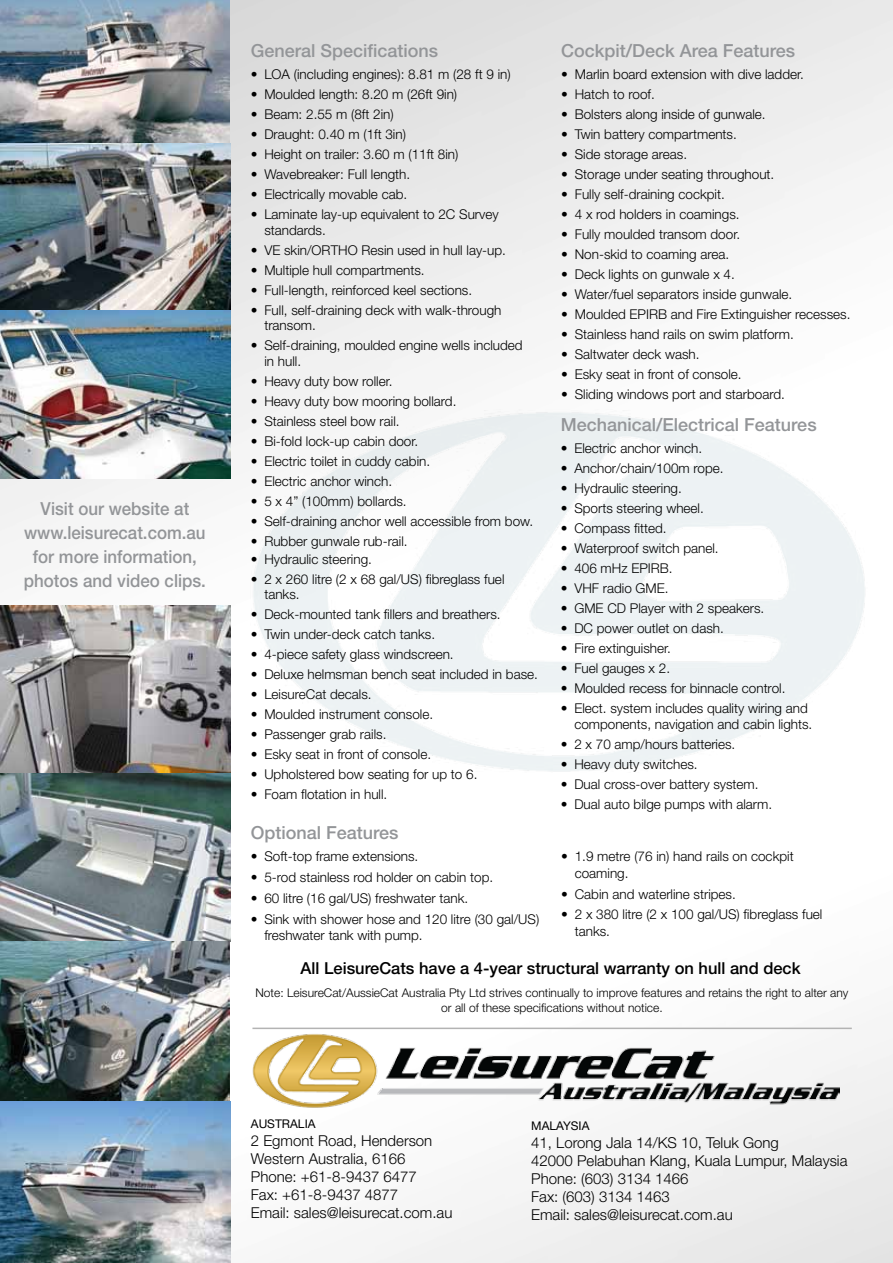
<style>
.page{position:relative;width:893px;height:1263px;background:#fff}
.page>*{position:absolute;margin:0;border:0;box-sizing:border-box;transform-origin:0 0}
.t1{font:500 18px "Helvetica Neue";color:#939598}
.t2{font:500 18px/24px "Helvetica Neue";color:#939598;text-align:center;scale:.94 1}
.t3{font:500 16.5px "Helvetica Neue";color:#000}
.t4{font:300 15px/18px "Helvetica Neue";color:#000}
.t5{font:300 13.5px/15.8px "Helvetica Neue";color:#000}
.t6{font:300 12px/14.4px "Helvetica Neue";color:#000;text-align:center}
.t7{font:12px "Helvetica Neue";color:#000}
</style>
<div class="page">
<img style="left:0;top:0;width:893px;height:1263px">
<img style="left:251px;top:410px;width:617px;height:364px">
<hr style="left:252px;top:1027px;width:600px;height:2px;background:#b3b3b3">
<img style="left:251px;top:1031px;width:589px;height:79px">
<img style="left:0;top:0;width:230px;height:478px">
<img style="left:0;top:606px;width:230px;height:495px">
<img style="left:0;top:1101px;width:230px;height:162px">
<h1 class="t2" style="left:24px;top:496px;width:195px">Visit our website at www.leisurecat.com.au for more information, photos and video clips.</h1>
<h1 class="t1" style="left:251px;top:39px;width:189px">General Specifications</h1>
<p class="t5" style="left:251px;top:66px;width:261px">• LOA (including engines): 8.81 m (28 ft 9 in)</p>
<p class="t5" style="left:251px;top:86px;width:208px">• Moulded length: 8.20 m (26ft 9in)</p>
<p class="t5" style="left:251px;top:106px;width:144px">• Beam: 2.55 m (8ft 2in)</p>
<p class="t5" style="left:251px;top:126px;width:157px">• Draught: 0.40 m (1ft 3in)</p>
<p class="t5" style="left:251px;top:146px;width:209px">• Height on trailer: 3.60 m (11ft 8in)</p>
<p class="t5" style="left:251px;top:166px;width:161px">• Wavebreaker: Full length.</p>
<p class="t5" style="left:251px;top:186px;width:158px">• Electrically movable cab.</p>
<p class="t5" style="left:264px;top:206px;width:236px;text-indent:-14px">• Laminate lay-up equivalent to 2C Survey standards.</p>
<p class="t5" style="left:251px;top:242px;width:257px">• VE skin/ORTHO Resin used in hull lay-up.</p>
<p class="t5" style="left:251px;top:262px;width:175px">• Multiple hull compartments.</p>
<p class="t5" style="left:251px;top:282px;width:223px">• Full-length, reinforced keel sections.</p>
<p class="t5" style="left:264px;top:302px;width:239px;text-indent:-14px">• Full, self-draining deck with walk-through transom.</p>
<p class="t5" style="left:264px;top:337px;width:260px;text-indent:-14px">• Self-draining, moulded engine wells included in hull.</p>
<p class="t5" style="left:251px;top:373px;width:143px">• Heavy duty bow roller.</p>
<p class="t5" style="left:251px;top:393px;width:207px">• Heavy duty bow mooring bollard.</p>
<p class="t5" style="left:251px;top:413px;width:150px">• Stainless steel bow rail.</p>
<p class="t5" style="left:251px;top:433px;width:169px">• Bi-fold lock-up cabin door.</p>
<p class="t5" style="left:251px;top:453px;width:181px">• Electric toilet in cuddy cabin.</p>
<p class="t5" style="left:251px;top:473px;width:143px">• Electric anchor winch.</p>
<p class="t5" style="left:251px;top:493px;width:157px">• 5 x 4” (100mm) bollards.</p>
<p class="t5" style="left:251px;top:513px;width:284px">• Self-draining anchor well accessible from bow.</p>
<p class="t5" style="left:251px;top:533px;width:158px">• Rubber gunwale rub-rail.</p>
<p class="t5" style="left:251px;top:551px;width:123px">• Hydraulic steering.</p>
<p class="t5" style="left:264px;top:571px;width:242px;text-indent:-14px">• 2 x 260 litre (2 x 68 gal/US) fibreglass fuel tanks.</p>
<p class="t5" style="left:251px;top:606px;width:251px">• Deck-mounted tank fillers and breathers.</p>
<p class="t5" style="left:251px;top:626px;width:186px">• Twin under-deck catch tanks.</p>
<p class="t5" style="left:251px;top:646px;width:204px">• 4-piece safety glass windscreen.</p>
<p class="t5" style="left:251px;top:666px;width:289px">• Deluxe helmsman bench seat included in base.</p>
<p class="t5" style="left:251px;top:686px;width:122px">• LeisureCat decals.</p>
<p class="t5" style="left:251px;top:706px;width:184px">• Moulded instrument console.</p>
<p class="t5" style="left:251px;top:726px;width:137px">• Passenger grab rails.</p>
<p class="t5" style="left:251px;top:746px;width:182px">• Esky seat in front of console.</p>
<p class="t5" style="left:251px;top:766px;width:228px">• Upholstered bow seating for up to 6.</p>
<p class="t5" style="left:251px;top:786px;width:138px">• Foam flotation in hull.</p>
<h1 class="t1" style="left:251px;top:822px;width:149px">Optional Features</h1>
<p class="t5" style="left:251px;top:848px;width:169px">• Soft-top frame extensions.</p>
<p class="t5" style="left:251px;top:869px;width:244px">• 5-rod stainless rod holder on cabin top.</p>
<p class="t5" style="left:251px;top:890px;width:219px">• 60 litre (16 gal/US) freshwater tank.</p>
<p class="t5" style="left:264px;top:910px;width:276px;line-height:16.5px;text-indent:-14px">• Sink with shower hose and 120 litre (30 gal/US) freshwater tank with pump.</p>
<h1 class="t1" style="left:561px;top:39px;width:236px">Cockpit/Deck Area Features</h1>
<p class="t5" style="left:561px;top:66px;width:244px">• Marlin board extension with dive ladder.</p>
<p class="t5" style="left:561px;top:86px;width:95px">• Hatch to roof.</p>
<p class="t5" style="left:561px;top:106px;width:206px">• Bolsters along inside of gunwale.</p>
<p class="t5" style="left:561px;top:126px;width:177px">• Twin battery compartments.</p>
<p class="t5" style="left:561px;top:146px;width:127px">• Side storage areas.</p>
<p class="t5" style="left:561px;top:166px;width:215px">• Storage under seating throughout.</p>
<p class="t5" style="left:561px;top:186px;width:165px">• Fully self-draining cockpit.</p>
<p class="t5" style="left:561px;top:206px;width:180px">• 4 x rod holders in coamings.</p>
<p class="t5" style="left:561px;top:226px;width:180px">• Fully moulded transom door.</p>
<p class="t5" style="left:561px;top:246px;width:169px">• Non-skid to coaming area.</p>
<p class="t5" style="left:561px;top:266px;width:175px">• Deck lights on gunwale x 4.</p>
<p class="t5" style="left:561px;top:286px;width:233px">• Water/fuel separators inside gunwale.</p>
<p class="t5" style="left:561px;top:306px;width:291px">• Moulded EPIRB and Fire Extinguisher recesses.</p>
<p class="t5" style="left:561px;top:326px;width:234px">• Stainless hand rails on swim platform.</p>
<p class="t5" style="left:561px;top:346px;width:140px">• Saltwater deck wash.</p>
<p class="t5" style="left:561px;top:366px;width:182px">• Esky seat in front of console.</p>
<p class="t5" style="left:561px;top:386px;width:225px">• Sliding windows port and starboard.</p>
<h1 class="t1" style="left:561px;top:414px;width:257px">Mechanical/Electrical Features</h1>
<p class="t5" style="left:561px;top:440px;width:143px">• Electric anchor winch.</p>
<p class="t5" style="left:561px;top:460px;width:164px">• Anchor/chain/100m rope.</p>
<p class="t5" style="left:561px;top:480px;width:123px">• Hydraulic steering.</p>
<p class="t5" style="left:561px;top:500px;width:145px">• Sports steering wheel.</p>
<p class="t5" style="left:561px;top:520px;width:107px">• Compass fitted.</p>
<p class="t5" style="left:561px;top:540px;width:159px">• Waterproof switch panel.</p>
<p class="t5" style="left:561px;top:560px;width:113px">• 406 mHz EPIRB.</p>
<p class="t5" style="left:561px;top:580px;width:109px">• VHF radio GME.</p>
<p class="t5" style="left:561px;top:600px;width:205px">• GME CD Player with 2 speakers.</p>
<p class="t5" style="left:561px;top:620px;width:165px">• DC power outlet on dash.</p>
<p class="t5" style="left:561px;top:640px;width:112px">• Fire extinguisher.</p>
<p class="t5" style="left:561px;top:660px;width:111px">• Fuel gauges x 2.</p>
<p class="t5" style="left:561px;top:680px;width:226px">• Moulded recess for binnacle control.</p>
<p class="t5" style="left:574px;top:700px;width:240px;text-indent:-14px">• Elect. system includes quality wiring and components, navigation and cabin lights.</p>
<p class="t5" style="left:561px;top:736px;width:176px">• 2 x 70 amp/hours batteries.</p>
<p class="t5" style="left:561px;top:756px;width:138px">• Heavy duty switches.</p>
<p class="t5" style="left:561px;top:776px;width:199px">• Dual cross-over battery system.</p>
<p class="t5" style="left:561px;top:796px;width:213px">• Dual auto bilge pumps with alarm.</p>
<p class="t5" style="left:575px;top:848px;width:220px;line-height:16.5px;text-indent:-14px">• 1.9 metre (76 in) hand rails on cockpit coaming.</p>
<p class="t5" style="left:561px;top:885px;width:176px">• Cabin and waterline stripes.</p>
<p class="t5" style="left:575px;top:906px;width:249px;line-height:16.5px;text-indent:-14px">• 2 x 380 litre (2 x 100 gal/US) fibreglass fuel tanks.</p>
<p class="t3" style="left:300px;top:958px;width:502px">All LeisureCats have a 4-year structural warranty on hull and deck</p>
<p class="t6" style="left:255px;top:985px;width:595px">Note: LeisureCat/AussieCat Australia Pty Ltd strives continually to improve features and retains the right to alter any or all of these specifications without notice.</p>
<p class="t7" style="left:251px;top:1117px;width:66px">AUSTRALIA</p>
<p class="t4" style="left:251px;top:1132px;width:203px">2 Egmont Road, Henderson<br>Western Australia, 6166<br>Phone: +61-8-9437 6477<br>Fax: +61-8-9437 4877<br>Email: sales@leisurecat.com.au</p>
<p class="t7" style="left:531px;top:1118px;width:60px">MALAYSIA</p>
<p class="t4" style="left:531px;top:1133px;width:318px">41, Lorong Jala 14/KS 10, Teluk Gong<br>42000 Pelabuhan Klang, Kuala Lumpur, Malaysia<br>Phone: (603) 3134 1466<br>Fax: (603) 3134 1463<br>Email: sales@leisurecat.com.au</p>
</div>
